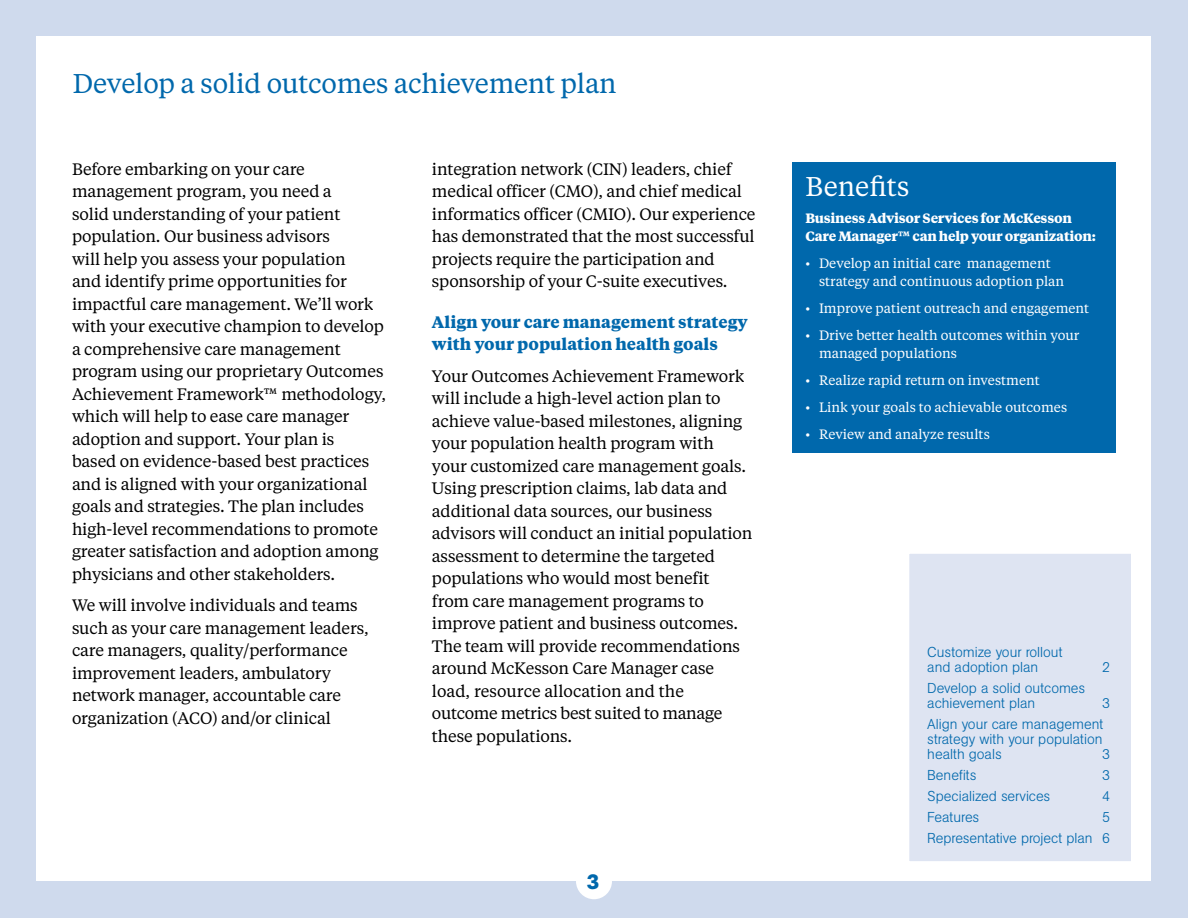
<style>
.page{position:relative;width:1188px;height:918px;background:#cfdaed}
.page>*{position:absolute;margin:0;border:0;box-sizing:border-box;transform-origin:0 0}
.t1{font:27px "Tiempos Text";letter-spacing:-.01em;color:#0068ac}
.t2{font:27px "Tiempos Text";color:#fff}
.t3{font:700 21px "AG Book Pro";color:#0068ac}
.t4{font:16.5px/22.5px "Tiempos Text";letter-spacing:-.01em;color:#000}
.t5{font:700 16.5px/22.5px "Tiempos Text";color:#0068ac}
.t6{font:300 14.25px/15px "AG Book Pro";color:#0068ac}
.t7{font:13.5px/18px "Tiempos Text";color:#fff}
.t8{font:700 13.5px/18px "Tiempos Text";letter-spacing:-.02em;color:#fff}
</style>
<div class="page">
<div style="left:37px;top:37px;width:1114px;height:844px;background:#fff"></div>
<div style="left:908px;top:552px;width:224px;height:311px;background:#dee4f2"></div>
<div style="left:906px;top:551px;width:228px;height:313px;border:3px solid #fff"></div>
<div style="left:792px;top:162px;width:324px;height:291px;background:#0068ac"></div>
<div style="left:576px;top:863px;width:36px;height:36px;background:#fff;border-radius:50%"></div>
<h1 class="t1" style="left:73px;top:65px;width:545px">Develop a solid outcomes achievement plan</h1>
<p class="t4" style="left:72px;top:157px;width:316px">Before embarking on your care management program, you need a<br>solid understanding of your patient population. Our business advisors<br>will help you assess your population<br>and identify prime opportunities for impactful care management. We’ll work with your executive champion to develop a comprehensive care management program using our proprietary Outcomes Achievement Framework™ methodology, which will help to ease care manager adoption and support. Your plan is<br>based on evidence-based best practices and is aligned with your organizational goals and strategies. The plan includes high-level recommendations to promote greater satisfaction and adoption among physicians and other stakeholders.</p>
<p class="t4" style="left:72px;top:593px;width:298px">We will involve individuals and teams such as your care management leaders, care managers, quality/performance improvement leaders, ambulatory network manager, accountable care organization (ACO) and/or clinical</p>
<p class="t4" style="left:432px;top:157px;width:325px">integration network (CIN) leaders, chief medical officer (CMO), and chief medical informatics officer (CMIO). Our experience has demonstrated that the most successful projects require the participation and sponsorship of your C-suite executives.</p>
<p class="t5" style="left:432px;top:310px;width:317px">Align your care management strategy with your population health goals</p>
<p class="t4" style="left:432px;top:364px;width:322px">Your Outcomes Achievement Framework will include a high-level action plan to achieve value-based milestones, aligning your population health program with your customized care management goals.<br>Using prescription claims, lab data and additional data sources, our business advisors will conduct an initial population assessment to determine the targeted populations who would most benefit<br>from care management programs to improve patient and business outcomes.<br>The team will provide recommendations around McKesson Care Manager case load, resource allocation and the outcome metrics best suited to manage these populations.</p>
<p class="t3" style="left:587px;top:868px;width:14px">3</p>
<h1 class="t2" style="left:806px;top:168px;width:105px">Benefits</h1>
<p class="t8" style="left:806px;top:209px;width:292px">Business Advisor Services for McKesson<br>Care Manager™ can help your organization:</p>
<p class="t7" style="left:819px;top:254px;width:247px;text-indent:-14px">• Develop an initial care management strategy and continuous adoption plan</p>
<p class="t7" style="left:806px;top:299px;width:285px">• Improve patient outreach and engagement</p>
<p class="t7" style="left:819px;top:326px;width:262px;text-indent:-14px">• Drive better health outcomes within your managed populations</p>
<p class="t7" style="left:806px;top:371px;width:236px">• Realize rapid return on investment</p>
<p class="t7" style="left:806px;top:398px;width:263px">• Link your goals to achievable outcomes</p>
<p class="t7" style="left:806px;top:425px;width:186px">• Review and analyze results</p>
<p class="t6" style="left:927px;top:644px;width:137px">Customize your rollout and adoption plan</p>
<p class="t6" style="left:1102px;top:659px;width:10px">2</p>
<p class="t6" style="left:927px;top:680px;width:159px">Develop a solid outcomes achievement plan</p>
<p class="t6" style="left:927px;top:692px;width:184px;line-height:21px;text-indent:175px">3<br>Align your care management</p>
<p class="t6" style="left:927px;top:731px;width:177px">strategy with your population health goals</p>
<p class="t6" style="left:1102px;top:746px;width:10px">3</p>
<p class="t6" style="left:927px;top:767px;width:51px">Benefits</p>
<p class="t6" style="left:1102px;top:767px;width:10px">3</p>
<p class="t6" style="left:927px;top:788px;width:125px">Specialized services</p>
<p class="t6" style="left:1102px;top:788px;width:10px">4</p>
<p class="t6" style="left:927px;top:809px;width:53px">Features</p>
<p class="t6" style="left:927px;top:806px;width:184px;line-height:21px;text-align:right">5<br>Representative project plan 6</p>
</div>
